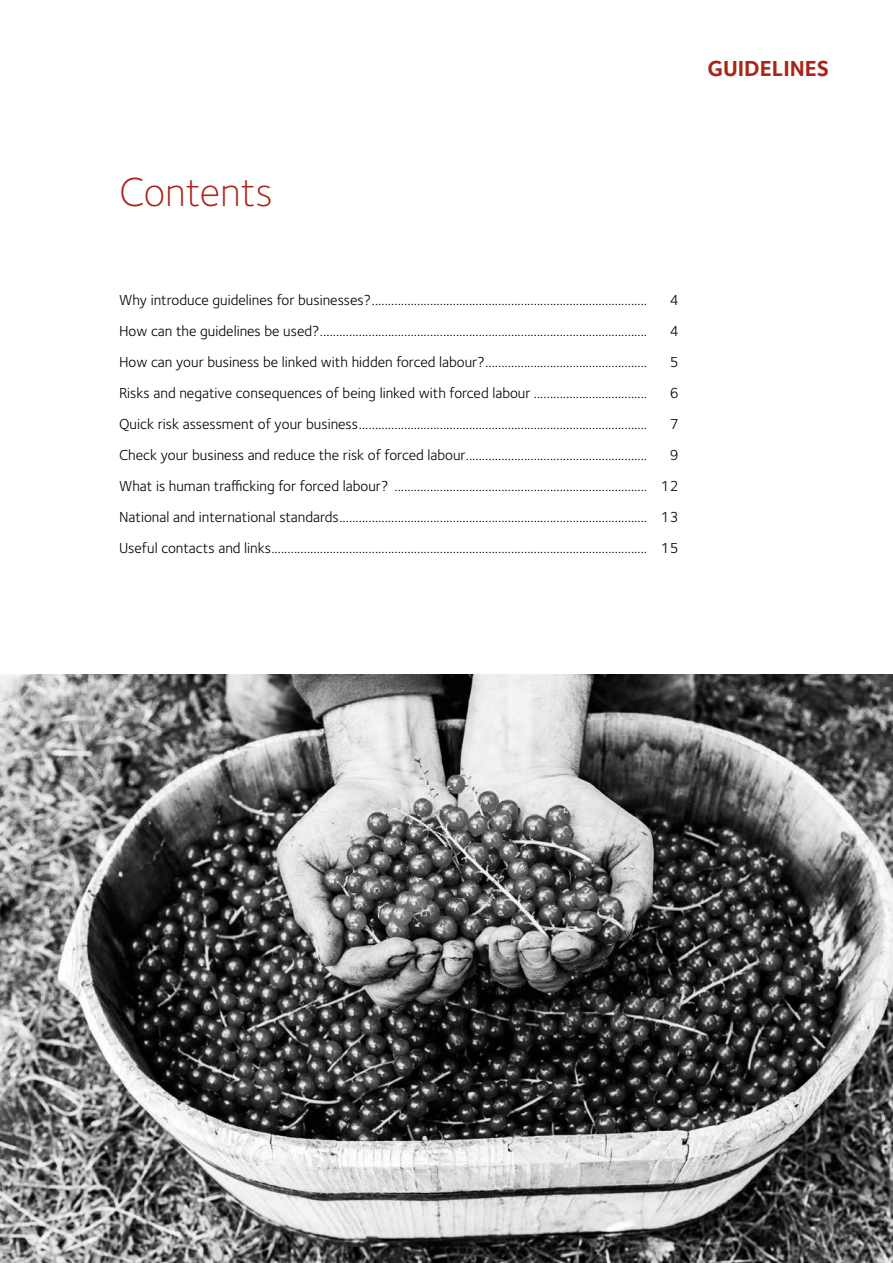
<style>
.page{position:relative;width:893px;height:1263px;background:#fff}
.page>*{position:absolute;margin:0;border:0;box-sizing:border-box;transform-origin:0 0}
.indhold_H1{font:300 42px "Foundry Sterling";color:#aa2517}
.t1{font:22.5px "Foundry Sterling Bold 2";color:#aa2517}
.t2{font:15px "Foundry Sterling";color:#000}
</style>
<div class="page">
<img style="left:0;top:674px;width:893px;height:589px">
<h2 class="t1" style="left:707px;top:55px;width:123px">GUIDELINES</h2>
<h1 class="indhold_H1" style="left:119px;top:168px;width:155px">Contents</h1>
<p class="t2" style="left:119px;top:291px;width:530px">Why introduce guidelines for businesses?.....................................................................................</p>
<p class="t2" style="left:670px;top:291px;width:10px">4</p>
<p class="t2" style="left:119px;top:322px;width:530px">How can the guidelines be used?.....................................................................................................</p>
<p class="t2" style="left:670px;top:322px;width:10px">4</p>
<p class="t2" style="left:119px;top:353px;width:530px">How can your business be linked with hidden forced labour?..................................................</p>
<p class="t2" style="left:670px;top:353px;width:10px">5</p>
<p class="t2" style="left:119px;top:384px;width:530px">Risks and negative consequences of being linked with forced labour ...................................</p>
<p class="t2" style="left:670px;top:384px;width:10px">6</p>
<p class="t2" style="left:119px;top:416px;width:530px">Quick risk assessment of your business.........................................................................................</p>
<p class="t2" style="left:670px;top:416px;width:10px">7</p>
<p class="t2" style="left:119px;top:447px;width:530px">Check your business and reduce the risk of forced labour........................................................</p>
<p class="t2" style="left:670px;top:447px;width:10px">9</p>
<p class="t2" style="left:119px;top:478px;width:561px">What is human trafficking for forced labour? .............................................................................. 12</p>
<p class="t2" style="left:119px;top:509px;width:561px">National and international standards............................................................................................... 13</p>
<p class="t2" style="left:119px;top:540px;width:561px">Useful contacts and links.................................................................................................................... 15</p>
</div>
